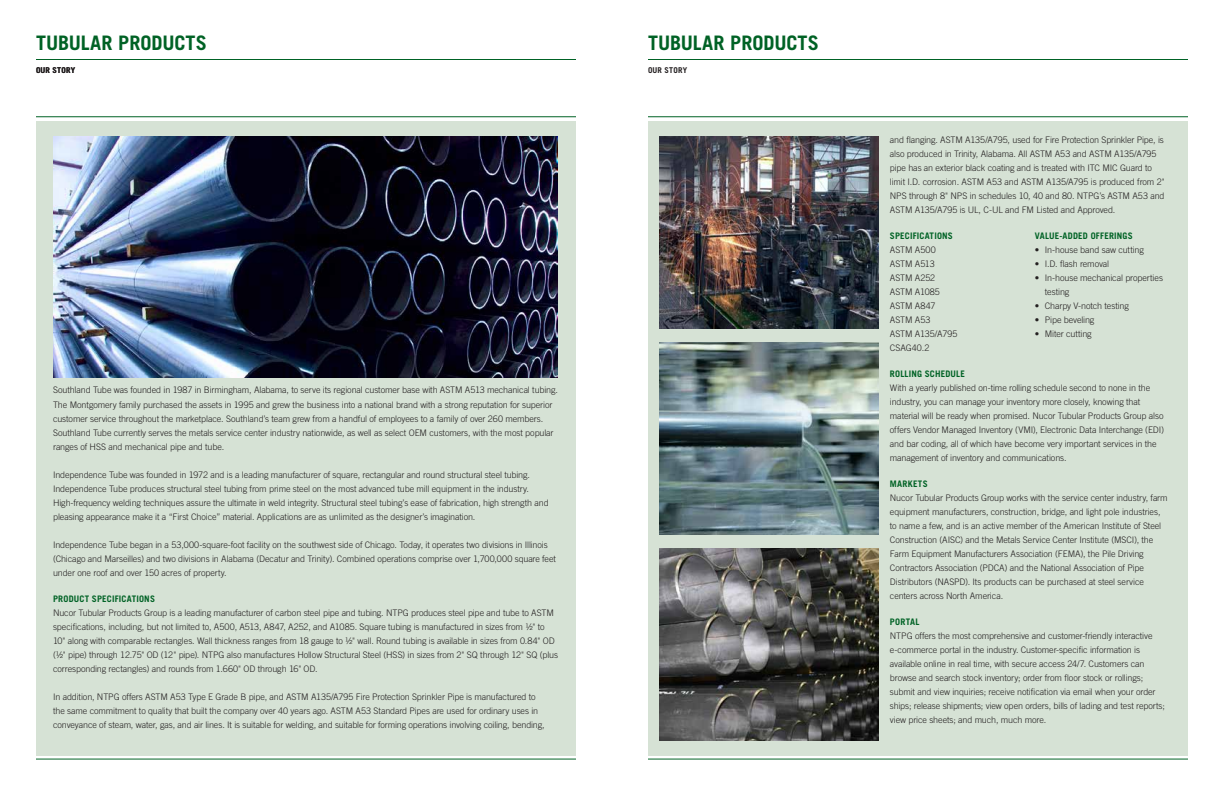
<style>
.page{position:relative;width:1224px;height:792px;background:#fff}
.page>*{position:absolute;margin:0;border:0;box-sizing:border-box;transform-origin:0 0}
.t1{font:700 20px "Trade Gothic LT Std";color:#006225}
.t2{font:300 9px/14px "Trade Gothic LT Std";letter-spacing:-.01em;color:#231f20}
.t3{font:700 9px "Trade Gothic LT Std";letter-spacing:.02em;color:#006225}
.t4{font:700 8px "Trade Gothic LT Std";letter-spacing:.025em;color:#231f20}
</style>
<div class="page">
<hr style="left:36px;top:59px;width:540px;height:1px;background:#006225">
<hr style="left:648px;top:59px;width:540px;height:1px;background:#006225">
<div style="left:36px;top:121px;width:540px;height:635px;background:#d6e2d5"></div>
<hr style="left:36px;top:759px;width:540px;height:1px;background:#006225">
<hr style="left:36px;top:116px;width:540px;height:1px;background:#006225">
<hr style="left:648px;top:116px;width:540px;height:1px;background:#006225">
<div style="left:648px;top:121px;width:540px;height:635px;background:#d6e2d5"></div>
<hr style="left:648px;top:759px;width:540px;height:1px;background:#006225">
<img style="left:53px;top:136px;width:505px;height:242px">
<img style="left:659px;top:136px;width:219px;height:192px">
<img style="left:659px;top:548px;width:219px;height:192px">
<img style="left:659px;top:342px;width:219px;height:192px">
<h1 class="t1" style="left:36px;top:31px;width:172px">TUBULAR PRODUCTS</h1>
<p class="t4" style="left:36px;top:65px;width:41px">OUR STORY</p>
<p class="t2" style="left:53px;top:383px;width:506px">Southland Tube was founded in 1987 in Birmingham, Alabama, to serve its regional customer base with ASTM A513 mechanical tubing.<br>The Montgomery family purchased the assets in 1995 and grew the business into a national brand with a strong reputation for superior customer service throughout the marketplace. Southland’s team grew from a handful of employees to a family of over 260 members.<br>Southland Tube currently serves the metals service center industry nationwide, as well as select OEM customers, with the most popular ranges of HSS and mechanical pipe and tube.</p>
<p class="t2" style="left:53px;top:467px;width:497px">Independence Tube was founded in 1972 and is a leading manufacturer of square, rectangular and round structural steel tubing.<br>Independence Tube produces structural steel tubing from prime steel on the most advanced tube mill equipment in the industry.<br>High-frequency welding techniques assure the ultimate in weld integrity. Structural steel tubing’s ease of fabrication, high strength and pleasing appearance make it a “First Choice” material. Applications are as unlimited as the designer’s imagination.</p>
<p class="t2" style="left:53px;top:537px;width:504px">Independence Tube began in a 53,000-square-foot facility on the southwest side of Chicago. Today, it operates two divisions in Illinois (Chicago and Marseilles) and two divisions in Alabama (Decatur and Trinity). Combined operations comprise over 1,700,000 square feet under one roof and over 150 acres of property.</p>
<p class="t3" style="left:53px;top:593px;width:103px">PRODUCT SPECIFICATIONS</p>
<p class="t2" style="left:53px;top:605px;width:507px">Nucor Tubular Products Group is a leading manufacturer of carbon steel pipe and tubing. NTPG produces steel pipe and tube to ASTM specifications, including, but not limited to, A500, A513, A847, A252, and A1085. Square tubing is manufactured in sizes from ½" to 10" along with comparable rectangles. Wall thickness ranges from 18 gauge to ½" wall. Round tubing is available in sizes from 0.84" OD (½" pipe) through 12.75" OD (12" pipe). NTPG also manufactures Hollow Structural Steel (HSS) in sizes from 2" SQ through 12" SQ (plus corresponding rectangles) and rounds from 1.660" OD through 16" OD.</p>
<p class="t2" style="left:53px;top:689px;width:493px">In addition, NTPG offers ASTM A53 Type E Grade B pipe, and ASTM A135/A795 Fire Protection Sprinkler Pipe is manufactured to the same commitment to quality that built the company over 40 years ago. ASTM A53 Standard Pipes are used for ordinary uses in conveyance of steam, water, gas, and air lines. It is suitable for welding, and suitable for forming operations involving coiling, bending,</p>
<h1 class="t1" style="left:648px;top:31px;width:172px">TUBULAR PRODUCTS</h1>
<p class="t4" style="left:648px;top:65px;width:41px">OUR STORY</p>
<p class="t2" style="left:890px;top:132px;width:276px">and flanging. ASTM A135/A795, used for Fire Protection Sprinkler Pipe, is also produced in Trinity, Alabama. All ASTM A53 and ASTM A135/A795 pipe has an exterior black coating and is treated with ITC MIC Guard to limit I.D. corrosion. ASTM A53 and ASTM A135/A795 is produced from 2" NPS through 8" NPS in schedules 10, 40 and 80. NTPG’s ASTM A53 and ASTM A135/A795 is UL, C-UL and FM Listed and Approved.</p>
<p class="t3" style="left:890px;top:230px;width:65px">SPECIFICATIONS</p>
<p class="t2" style="left:890px;top:242px;width:69px">ASTM A500<br>ASTM A513<br>ASTM A252<br>ASTM A1085<br>ASTM A847<br>ASTM A53<br>ASTM A135/A795<br>CSAG40.2</p>
<p class="t3" style="left:1035px;top:230px;width:99px">VALUE-ADDED OFFERINGS</p>
<p class="t2" style="left:1035px;top:243px;width:110px">• In-house band saw cutting</p>
<p class="t2" style="left:1035px;top:257px;width:76px">• I.D. flash removal</p>
<p class="t2" style="left:1045px;top:271px;width:120px;text-indent:-10px">• In-house mechanical properties testing</p>
<p class="t2" style="left:1035px;top:299px;width:96px">• Charpy V-notch testing</p>
<p class="t2" style="left:1035px;top:313px;width:61px">• Pipe beveling</p>
<p class="t2" style="left:1035px;top:327px;width:58px">• Miter cutting</p>
<p class="t3" style="left:890px;top:368px;width:76px">ROLLING SCHEDULE</p>
<p class="t2" style="left:890px;top:381px;width:276px">With a yearly published on-time rolling schedule second to none in the industry, you can manage your inventory more closely, knowing that material will be ready when promised. Nucor Tubular Products Group also offers Vendor Managed Inventory (VMI), Electronic Data Interchange (EDI) and bar coding, all of which have become very important services in the management of inventory and communications.</p>
<p class="t3" style="left:890px;top:478px;width:39px">MARKETS</p>
<p class="t2" style="left:890px;top:491px;width:279px">Nucor Tubular Products Group works with the service center industry, farm equipment manufacturers, construction, bridge, and light pole industries, to name a few, and is an active member of the American Institute of Steel Construction (AISC) and the Metals Service Center Institute (MSCI), the Farm Equipment Manufacturers Association (FEMA), the Pile Driving Contractors Association (PDCA) and the National Association of Pipe Distributors (NASPD). Its products can be purchased at steel service centers across North America.</p>
<p class="t3" style="left:890px;top:616px;width:31px">PORTAL</p>
<p class="t2" style="left:890px;top:629px;width:276px">NTPG offers the most comprehensive and customer-friendly interactive e-commerce portal in the industry. Customer-specific information is available online in real time, with secure access 24/7. Customers can browse and search stock inventory; order from floor stock or rollings; submit and view inquiries; receive notification via email when your order ships; release shipments; view open orders, bills of lading and test reports; view price sheets; and much, much more.</p>
</div>
